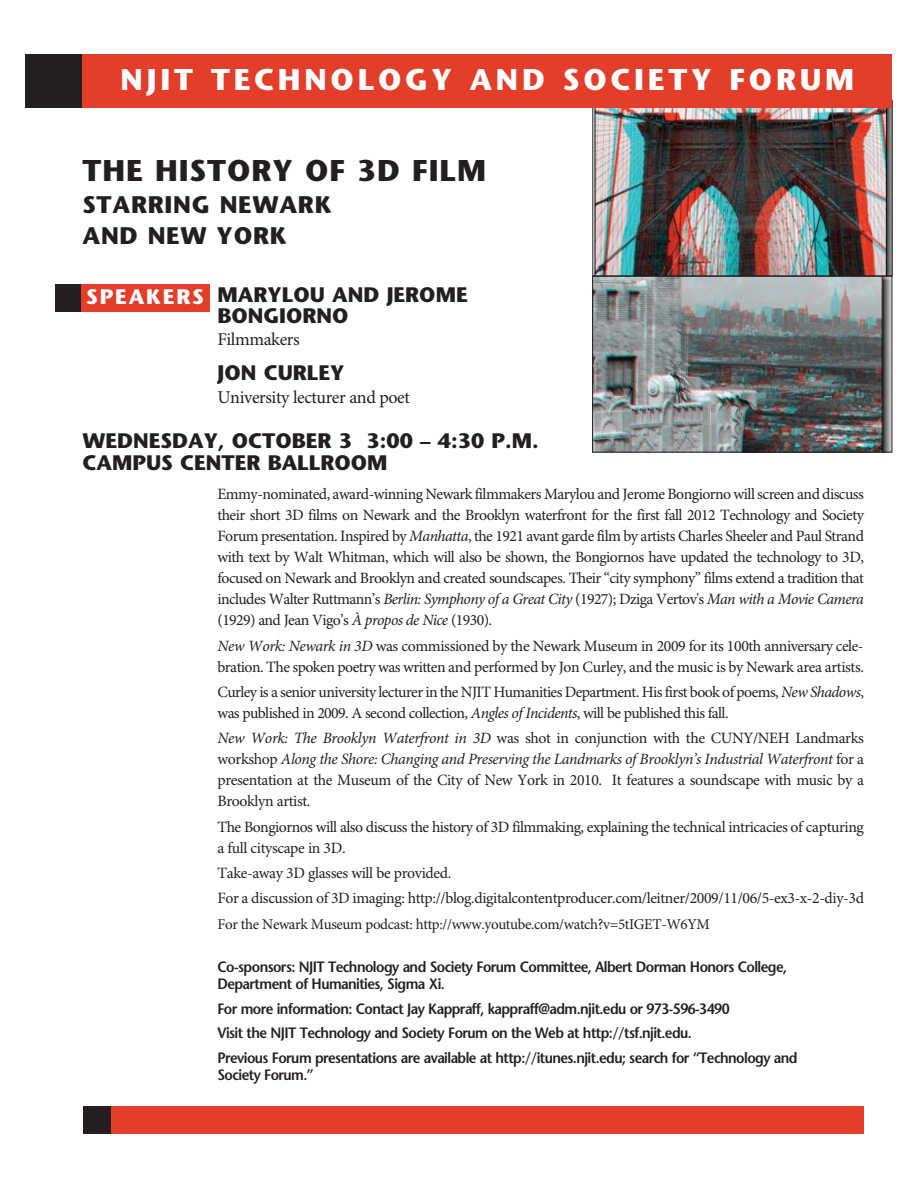
<style>
.page{position:relative;width:918px;height:1188px;background:#fff}
.page>*{position:absolute;margin:0;border:0;box-sizing:border-box;transform-origin:0 0}
.t1{font:700 30px "Stone Sans Std";letter-spacing:.125em;color:#fff}
.t2{font:700 30px "Stone Sans Std";letter-spacing:.03em;color:#231f20}
.t3{font:700 24px/31px "Stone Sans Std";letter-spacing:.03em;color:#231f20}
.t4{font:700 21px/21px "Stone Sans Std";color:#231f20}
.t5{font:700 21px "Stone Sans Std";letter-spacing:.09em;color:#fff}
.t6{font:18px "Minion Pro";letter-spacing:-.025em;color:#231f20}
.t7{font:15.75px/21px "Minion Pro";letter-spacing:-.035em;color:#231f20}
.t8{font:600 15px/24.8px "Stone Sans Std";letter-spacing:-.04em;color:#231f20;scale:.93 1}
.t9{font:15px "Minion Pro";letter-spacing:-.025em;color:#231f20}
.s1{font-style:italic}
</style>
<div class="page">
<img style="left:594px;top:108px;width:296px;height:342px">
<div style="left:593px;top:100px;width:299px;height:176px;border:1px solid #231f20"></div>
<div style="left:592px;top:276px;width:300px;height:176px;border:1px solid #231f20"></div>
<div style="left:26px;top:54px;width:57px;height:54px;background:#231f20"></div>
<div style="left:55px;top:284px;width:26px;height:27px;background:#231f20"></div>
<div style="left:82px;top:54px;width:810px;height:54px;background:#e23e2a"></div>
<div style="left:81px;top:284px;width:128px;height:27px;background:#e23e2a"></div>
<div style="left:111px;top:1106px;width:753px;height:28px;background:#e23e2a"></div>
<div style="left:83px;top:1106px;width:28px;height:28px;background:#231f20"></div>
<h1 class="t1" style="left:121px;top:68px;width:735px">NJIT TECHNOLOGY AND SOCIETY FORUM</h1>
<h1 class="t2" style="left:82px;top:159px;width:405px">THE HISTORY OF 3D FILM</h1>
<h2 class="t3" style="left:82px;top:191px;width:251px">STARRING NEWARK<br>AND NEW YORK</h2>
<h3 class="t4" style="left:218px;top:287px;width:252px">MARYLOU AND JEROME<br>BONGIORNO</h3>
<p class="t6" style="left:218px;top:333px;width:84px">Filmmakers</p>
<h3 class="t4" style="left:218px;top:364px;width:129px">JON CURLEY</h3>
<p class="t6" style="left:218px;top:390px;width:194px">University lecturer and poet</p>
<h3 class="t4" style="left:82px;top:431px;width:458px;line-height:22.5px">WEDNESDAY, OCTOBER 3 3:00 – 4:30 P.M.<br>CAMPUS CENTER BALLROOM</h3>
<p class="t7" style="left:218px;top:485px;width:648px;text-align:justify">Emmy-nominated, award-winning Newark filmmakers Marylou and Jerome Bongiorno will screen and discuss their short 3D films on Newark and the Brooklyn waterfront for the first fall 2012 Technology and Society Forum presentation. Inspired by <span class="s1">Manhatta</span>, the 1921 avant garde film by artists Charles Sheeler and Paul Strand with text by Walt Whitman, which will also be shown, the Bongiornos have updated the technology to 3D, focused on Newark and Brooklyn and created soundscapes. Their “city symphony” films extend a tradition that includes Walter Ruttmann’s <span class="s1">Berlin: Symphony of a Great City</span> (1927); Dziga Vertov's <span class="s1">Man with a Movie Camera </span>(1929) and Jean Vigo’s <span class="s1">À propos de Nice</span> (1930).</p>
<p class="t7" style="left:218px;top:637px;width:648px"><span class="s1">New Work: Newark in 3D</span> was commissioned by the Newark Museum in 2009 for its 100th anniversary cele&shy;bration. The spoken poetry was written and performed by Jon Curley, and the music is by Newark area artists.</p>
<p class="t7" style="left:218px;top:683px;width:648px">Curley is a senior university lecturer in the NJIT Humanities Department. His first book of poems, <span class="s1">New Shadows</span>, was published in 2009. A second collection, <span class="s1">Angles of Incidents</span>, will be published this fall.</p>
<p class="t7" style="left:218px;top:729px;width:648px;text-align:justify"><span class="s1">New Work: The Brooklyn Waterfront in 3D</span> was shot in conjunction with the CUNY/NEH Landmarks workshop <span class="s1">Along the Shore: Changing and Preserving the Landmarks of Brooklyn’s Industrial Waterfront</span> for a presentation at the Museum of the City of New York in 2010. It features a soundscape with music by a Brooklyn artist.</p>
<p class="t7" style="left:218px;top:818px;width:648px">The Bongiornos will also discuss the history of 3D filmmaking, explaining the technical intricacies of capturing a full cityscape in 3D.</p>
<p class="t7" style="left:217px;top:862px;width:648px;line-height:25.3px">Take-away 3D glasses will be provided.<br>For a discussion of 3D imaging: http://blog.digitalcontentproducer.com/leitner/2009/11/06/5-ex3-x-2-diy-3d</p>
<p class="t9" style="left:218px;top:918px;width:494px">For the Newark Museum podcast: http://www.youtube.com/watch?v=5tIGET-W6YM</p>
<p class="t8" style="left:217px;top:960px;width:614px;line-height:16.8px">Co-sponsors: NJIT Technology and Society Forum Committee, Albert Dorman Honors College,<br>Department of Humanities, Sigma Xi.</p>
<p class="t8" style="left:217px;top:998px;width:625px">For more information: Contact Jay Kappraff, kappraff@adm.njit.edu or 973-596-3490<br>Visit the NJIT Technology and Society Forum on the Web at http://tsf.njit.edu.<br>Previous Forum presentations are available at http://itunes.njit.edu; search for “Technology and</p>
<p class="t8" style="left:217px;top:1064px;width:105px">Society Forum.”</p>
<h3 class="t5" style="left:86px;top:289px;width:119px">SPEAKERS</h3>
</div>
